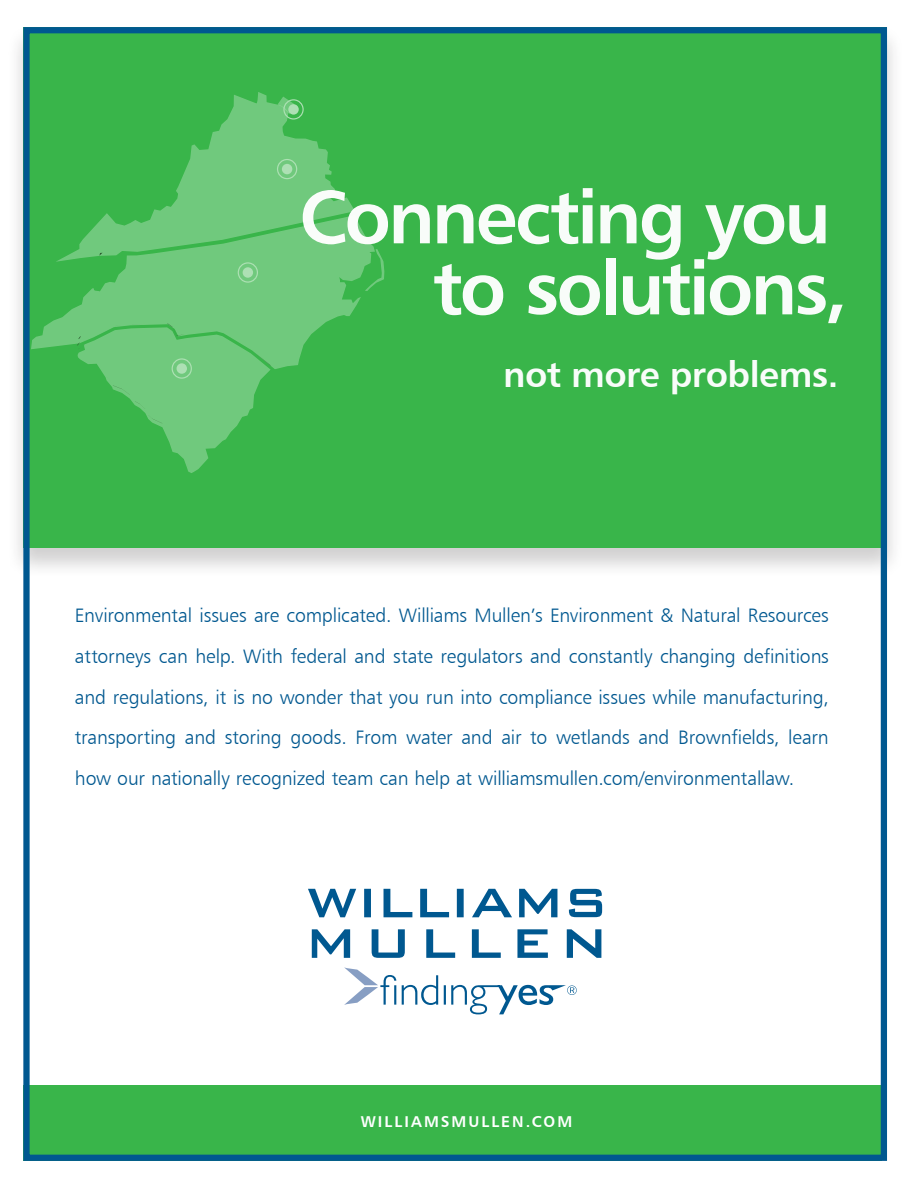
<style>
.page{position:relative;width:918px;height:1188px;background:#fff}
.page>*{position:absolute;margin:0;border:0;box-sizing:border-box;transform-origin:0 0}
.t1{font:75.15px/71.1px "Humanist 777 BT Bold B";letter-spacing:-.04em;color:#fff;text-align:right}
.t2{font:36px "Humanist 777 BT Bold B";letter-spacing:-.015em;color:#fff}
.t3{font:19.5px/40.8px "Humanist 777 BT Light B";letter-spacing:-.01em;color:#005890;text-align:justify}
.t4{font:15.6px "Humanist 777 BT Bold B";letter-spacing:.13em;color:#fff}
</style>
<div class="page">
<svg style="left:312px;top:929px;width:289px;height:29px"></svg>
<svg style="left:308px;top:889px;width:249px;height:28px"></svg>
<svg style="left:569px;top:889px;width:33px;height:28px"></svg>
<svg style="left:344px;top:967px;width:233px;height:47px"></svg>
<div style="left:23px;top:1086px;width:859px;height:75px;background:#39b54a"></div>
<div style="left:7px;top:25px;width:896px;height:553px;background:#231f20;opacity:.21"></div>
<div style="left:23px;top:27px;width:864px;height:520px;background:#39b54a"></div>
<div style="left:23px;top:27px;width:864px;height:1134px;border:6px solid #005890"></div>
<svg style="left:105px;top:92px;width:250px;height:123px"></svg>
<svg style="left:31px;top:215px;width:353px;height:154px;fill:#70c97d"></svg>
<svg style="left:278px;top:97px;width:16px;height:17px"></svg>
<svg style="left:99px;top:253px;width:4px;height:3px"></svg>
<svg style="left:77px;top:323px;width:194px;height:150px"></svg>
<div style="left:283px;top:99px;width:21px;height:21px;border:1px solid #fff;border-radius:50%"></div>
<svg style="left:288px;top:104px;width:11px;height:11px"></svg>
<div style="left:277px;top:159px;width:20px;height:20px;border:1px solid #fff;border-radius:50%"></div>
<div style="left:282px;top:164px;width:10px;height:10px;background:#ade0b4;border-radius:50%"></div>
<div style="left:172px;top:358px;width:20px;height:21px;border:1px solid #fff;border-radius:50%"></div>
<div style="left:177px;top:363px;width:10px;height:11px;background:#ade0b4;border-radius:50%"></div>
<div style="left:238px;top:262px;width:20px;height:21px;border:1px solid #fff;border-radius:50%"></div>
<div style="left:243px;top:267px;width:10px;height:11px;background:#ade0b4;border-radius:50%"></div>
<h1 class="t1" style="left:299px;top:180px;width:550px">Connecting you to solutions,</h1>
<h2 class="t2" style="left:503px;top:352px;width:337px">not more problems.</h2>
<p class="t3" style="left:75px;top:595px;width:755px">Environmental issues are complicated. Williams Mullen’s Environment &amp; Natural Resources attorneys can help. With federal and state regulators and constantly changing definitions and regulations, it is no wonder that you run into compliance issues while manufacturing, transporting and storing goods. From water and air to wetlands and Brownfields, learn how our nationally recognized team can help at williamsmullen.com/environmentallaw.</p>
<p class="t4" style="left:361px;top:1112px;width:213px">WILLIAMSMULLEN.COM</p>
</div>
